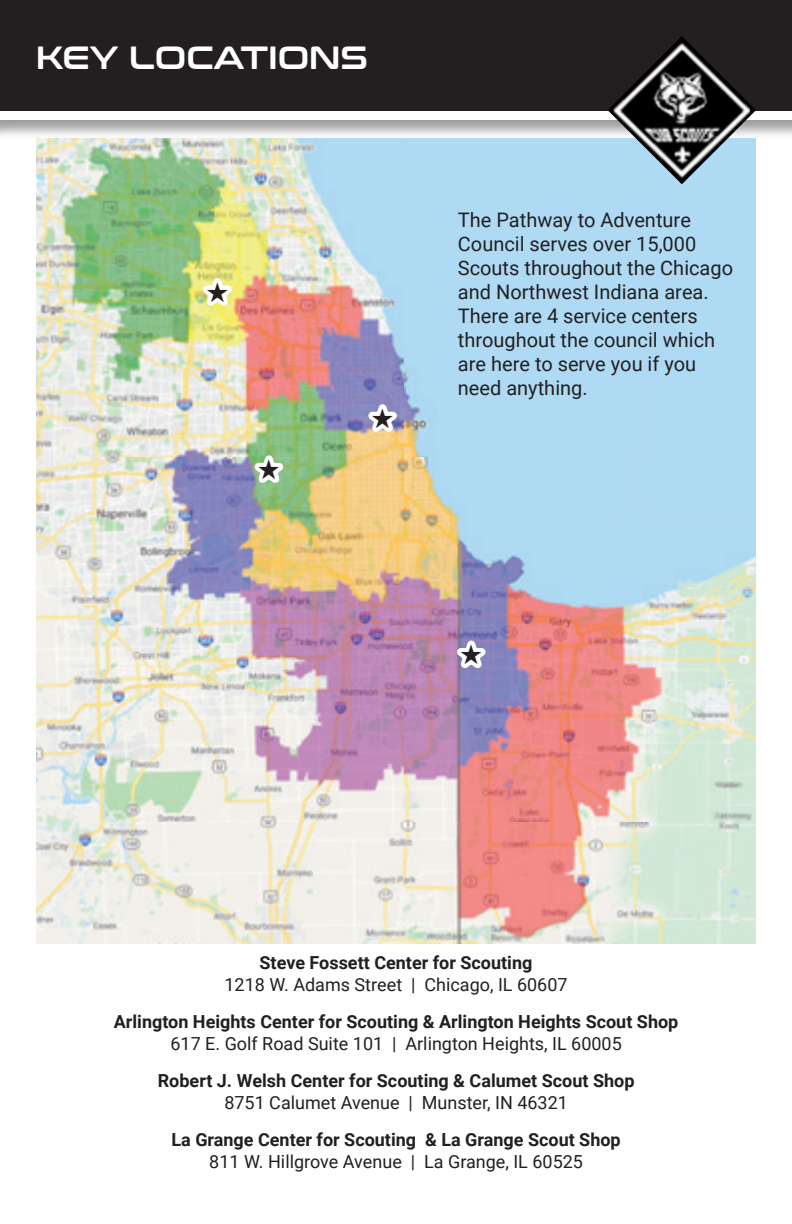
<style>
.page{position:relative;width:792px;height:1224px;background:#fff}
.page>*{position:absolute;margin:0;border:0;box-sizing:border-box;transform-origin:0 0}
.t1{font:32px "Conthrax Sb";color:#fff}
.t2{font:20px/24px "Roboto";color:#231f20}
.t3{font:700 18px "Roboto";color:#231f20}
.t4{font:18px "Roboto";color:#231f20}
</style>
<div class="page">
<div style="left:0;top:0;width:792px;height:139px;background:#231f20;opacity:.45"></div>
<div style="left:0;top:0;width:792px;height:119px;background:#fff"></div>
<img style="left:36px;top:138px;width:720px;height:805px">
<div style="left:0;top:0;width:792px;height:111px;background:#231f20"></div>
<svg style="left:608px;top:36px;width:148px;height:148px"></svg>
<img style="left:614px;top:42px;width:136px;height:136px">
<svg style="left:207px;top:282px;width:21px;height:20px"></svg>
<svg style="left:372px;top:408px;width:21px;height:20px"></svg>
<svg style="left:259px;top:459px;width:20px;height:20px"></svg>
<svg style="left:461px;top:644px;width:21px;height:20px"></svg>
<p class="t1" style="left:36px;top:33px;width:333px">KEY LOCATIONS</p>
<p class="t2" style="left:458px;top:207px;width:277px">The Pathway to Adventure<br>Council serves over 15,000<br>Scouts throughout the Chicago and Northwest Indiana area.<br>There are 4 service centers throughout the council which are here to serve you if you need anything.</p>
<p class="t3" style="left:260px;top:950px;width:274px">Steve Fossett Center for Scouting</p>
<p class="t4" style="left:224px;top:972px;width:345px">1218 W. Adams Street | Chicago, IL 60607</p>
<p class="t3" style="left:114px;top:1009px;width:566px">Arlington Heights Center for Scouting &amp; Arlington Heights Scout Shop</p>
<p class="t4" style="left:170px;top:1031px;width:453px">617 E. Golf Road Suite 101 | Arlington Heights, IL 60005</p>
<p class="t3" style="left:158px;top:1068px;width:478px">Robert J. Welsh Center for Scouting &amp; Calumet Scout Shop</p>
<p class="t4" style="left:224px;top:1090px;width:345px">8751 Calumet Avenue | Munster, IN 46321</p>
<p class="t3" style="left:171px;top:1127px;width:451px">La Grange Center for Scouting &amp; La Grange Scout Shop</p>
<p class="t4" style="left:209px;top:1149px;width:375px">811 W. Hillgrove Avenue | La Grange, IL 60525</p>
</div>
